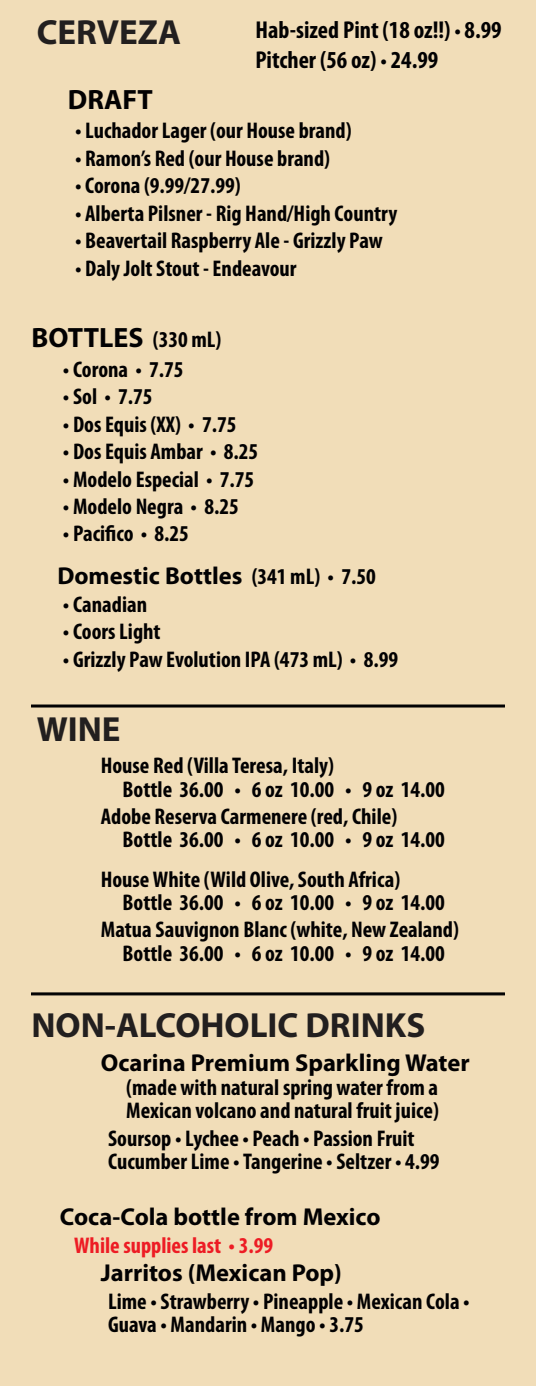
<style>
.page{position:relative;width:536px;height:1386px;background:#f1ddb8}
.page>*{position:absolute;margin:0;border:0;box-sizing:border-box;transform-origin:0 0}
.t1{font:700 35px "Myriad Pro";color:#221f1f}
.t2{font:700 28px "Myriad Pro";color:#020102}
.t3{font:700 24.5px "Myriad Pro";color:#020102}
.t4{font:700 condensed 24.5px/29.6px "Myriad Pro";color:#020102}
.t5{font:700 condensed 22.75px/23.3px "Myriad Pro";color:#020102}
.t6{font:700 condensed 22.75px "Myriad Pro";color:#ed1c24}
.s1{font-size:22.75px}
.s2{font-stretch:condensed;font-size:22.75px}
</style>
<div class="page">
<div style="left:31px;top:992px;width:473px;height:3px;background:#020102;border:1px solid #020102"></div>
<hr style="left:31px;top:705px;width:473px;height:2px;background:#020102">
<h1 class="t1" style="left:37px;top:9px;width:146px">CERVEZA</h1>
<p class="t4" style="left:255px;top:14px;width:248px">Hab-sized Pint (18 oz!!) <span class="s1">•</span> 8.99<br>Pitcher (56 oz) <span class="s1">•</span> 24.99</p>
<p class="t2" style="left:68px;top:82px;width:86px">DRAFT</p>
<p class="t5" style="left:75px;top:119px;width:278px">• Luchador Lager (our House brand)</p>
<p class="t5" style="left:75px;top:146px;width:256px">• Ramon’s Red (our House brand)</p>
<p class="t5" style="left:75px;top:173px;width:167px">• Corona (9.99/27.99)</p>
<p class="t5" style="left:75px;top:201px;width:323px">• Alberta Pilsner - Rig Hand/High Country</p>
<p class="t5" style="left:75px;top:228px;width:309px">• Beavertail Raspberry Ale - Grizzly Paw</p>
<p class="t5" style="left:75px;top:256px;width:223px">• Daly Jolt Stout - Endeavour</p>
<p class="t2" style="left:31px;top:320px;width:191px">BOTTLES <span class="s2">(330 mL)</span></p>
<p class="t5" style="left:63px;top:357px;width:122px">• Corona • 7.75</p>
<p class="t5" style="left:63px;top:384px;width:91px">• Sol • 7.75</p>
<p class="t5" style="left:63px;top:412px;width:175px">• Dos Equis (XX) • 7.75</p>
<p class="t5" style="left:63px;top:439px;width:197px">• Dos Equis Ambar • 8.25</p>
<p class="t5" style="left:63px;top:467px;width:193px">• Modelo Especial • 7.75</p>
<p class="t5" style="left:63px;top:494px;width:177px">• Modelo Negra • 8.25</p>
<p class="t5" style="left:63px;top:522px;width:127px">• Pacifico • 8.25</p>
<p class="t3" style="left:57px;top:560px;width:320px">Domestic Bottles <span class="s2">(341 mL) • 7.50</span></p>
<p class="t5" style="left:63px;top:592px;width:86px">• Canadian</p>
<p class="t5" style="left:63px;top:620px;width:99px">• Coors Light</p>
<p class="t5" style="left:63px;top:647px;width:336px">• Grizzly Paw Evolution IPA (473 mL) • 8.99</p>
<h1 class="t1" style="left:37px;top:706px;width:85px">WINE</h1>
<p class="t5" style="left:123px;top:754px;width:323px;text-indent:-22px">House Red (Villa Teresa, Italy)<br>Bottle 36.00 • 6 oz 10.00 • 9 oz 14.00</p>
<p class="t5" style="left:123px;top:804px;width:323px;text-indent:-22px">Adobe Reserva Carmenere (red, Chile)<br>Bottle 36.00 • 6 oz 10.00 • 9 oz 14.00</p>
<p class="t5" style="left:123px;top:867px;width:323px;text-indent:-22px">House White (Wild Olive, South Africa)<br>Bottle 36.00 • 6 oz 10.00 • 9 oz 14.00</p>
<p class="t5" style="left:101px;top:918px;width:359px;text-align:center">Matua Sauvignon Blanc (white, New Zealand)<br>Bottle 36.00 • 6 oz 10.00 • 9 oz 14.00</p>
<h1 class="t1" style="left:31px;top:1003px;width:395px">NON-ALCOHOLIC DRINKS</h1>
<p class="t3" style="left:101px;top:1047px;width:370px">Ocarina Premium Sparkling Water</p>
<p class="t5" style="left:126px;top:1075px;width:314px">(made with natural spring water from a<br>Mexican volcano and natural fruit juice)</p>
<p class="t5" style="left:108px;top:1126px;width:333px">Soursop • Lychee • Peach • Passion Fruit<br>Cucumber Lime • Tangerine • Seltzer • 4.99</p>
<p class="t3" style="left:60px;top:1201px;width:322px">Coca-Cola bottle from Mexico</p>
<p class="t6" style="left:74px;top:1231px;width:200px">While supplies last • 3.99</p>
<p class="t3" style="left:101px;top:1257px;width:242px">Jarritos (Mexican Pop)</p>
<p class="t5" style="left:108px;top:1289px;width:363px">Lime • Strawberry • Pineapple • Mexican Cola •<br>Guava • Mandarin • Mango • 3.75</p>
</div>
